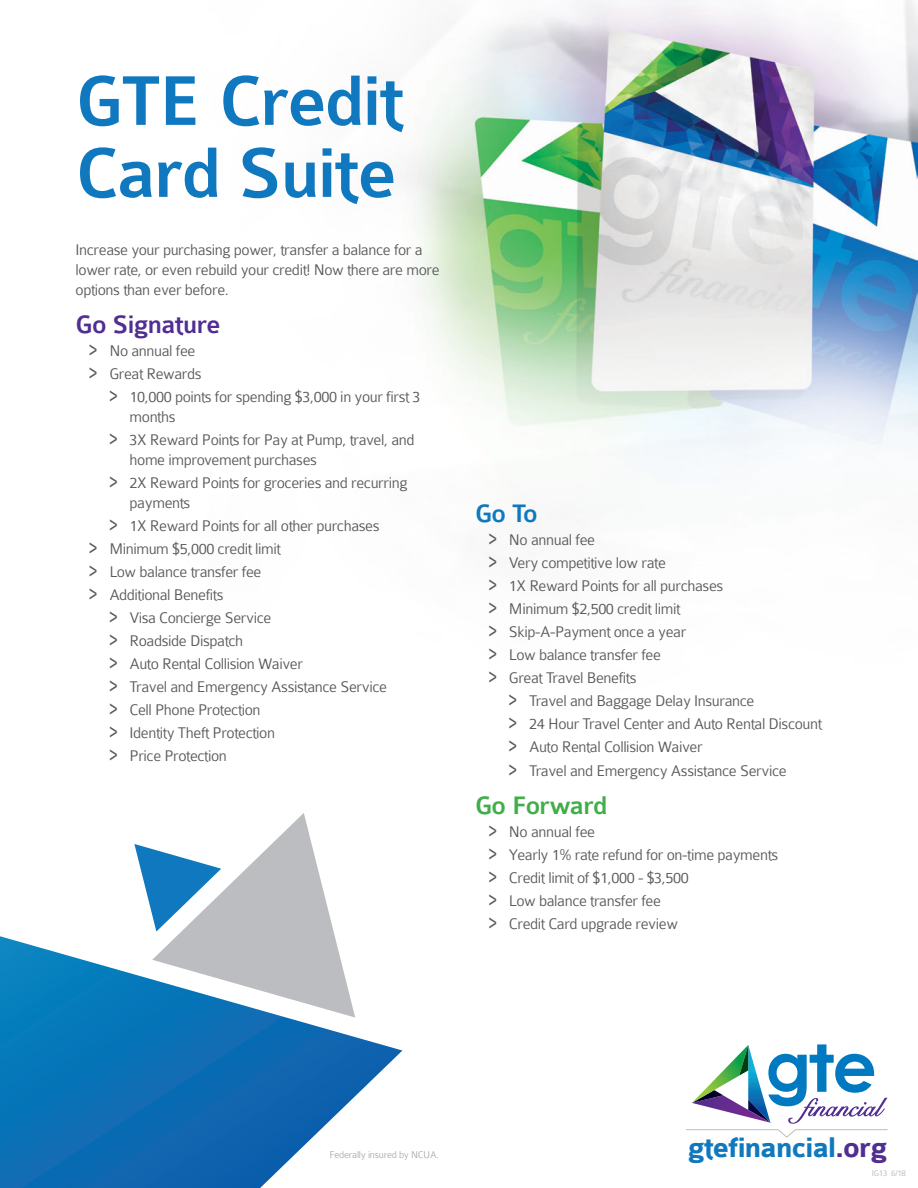
<style>
.page{position:relative;width:918px;height:1188px;background:#fff}
.page>*{position:absolute;margin:0;border:0;box-sizing:border-box;transform-origin:0 0}
.t1{font:500 75px/72px "Colaborate";letter-spacing:-.025em;color:#1078bf}
.t2{font:700 30px "Colaborate";letter-spacing:-.025em;color:#1078bf}
.t3{font:500 27px "Colaborate";letter-spacing:-.025em;color:#502e92}
.t4{font:500 27px "Colaborate";letter-spacing:-.025em;color:#40ae49}
.t5{font:500 27px "Colaborate";color:#1078bf}
.t6{font:300 16.5px/23.1px "Colaborate";letter-spacing:-.025em;color:#57585a}
.t7{font:300 10.5px "Colaborate";letter-spacing:-.025em;color:#aaabaf}
.t8{font:300 9px "Colaborate";letter-spacing:-.025em;color:#b7b8bb}
.s1{font-size:26.4px}
.s2{color:#502e92}
</style>
<div class="page">
<img style="left:402px;top:0;width:516px;height:1051px">
<svg style="left:685px;top:1044px;width:203px;height:94px"></svg>
<svg style="left:134px;top:813px;width:201px;height:123px"></svg>
<svg style="left:0;top:936px;width:402px;height:252px"></svg>
<h1 class="t1" style="left:76px;top:67px;width:330px">GTE Credit<br>Card Suite</h1>
<p class="t6" style="left:76px;top:240px;width:366px;line-height:19.8px">Increase your purchasing power, transfer a balance for a lower rate, or even rebuild your credit! Now there are more options than ever before.</p>
<h3 class="t3" style="left:76px;top:311px;width:147px">Go Signature</h3>
<p class="t6" style="left:89px;top:339px;width:108px"><span class="s1">&gt;</span> No annual fee</p>
<p class="t6" style="left:89px;top:363px;width:114px"><span class="s1">&gt;</span> Great Rewards</p>
<p class="t6" style="left:109px;top:386px;width:313px"><span class="s1">&gt;</span> 10,000 points for spending $3,000 in your first 3</p>
<p class="t6" style="left:109px;top:405px;width:307px;text-indent:20px">months<br><span class="s1">&gt;</span> 3X Reward Points for Pay at Pump, travel, and</p>
<p class="t6" style="left:109px;top:448px;width:300px;text-indent:20px">home improvement purchases<br><span class="s1">&gt;</span> 2X Reward Points for groceries and recurring</p>
<p class="t6" style="left:130px;top:491px;width:62px">payments</p>
<p class="t6" style="left:109px;top:514px;width:272px"><span class="s1">&gt;</span> 1X Reward Points for all other purchases</p>
<p class="t6" style="left:89px;top:537px;width:193px"><span class="s1">&gt;</span> Minimum $5,000 credit limit</p>
<p class="t6" style="left:89px;top:560px;width:174px"><span class="s1">&gt;</span> Low balance transfer fee</p>
<p class="t6" style="left:89px;top:583px;width:136px"><span class="s1">&gt;</span> Additional Benefits</p>
<p class="t6" style="left:109px;top:606px;width:164px"><span class="s1">&gt;</span> Visa Concierge Service</p>
<p class="t6" style="left:109px;top:629px;width:135px"><span class="s1">&gt;</span> Roadside Dispatch</p>
<p class="t6" style="left:109px;top:652px;width:195px"><span class="s1">&gt;</span> Auto Rental Collision Waiver</p>
<p class="t6" style="left:109px;top:675px;width:279px"><span class="s1">&gt;</span> Travel and Emergency Assistance Service</p>
<p class="t6" style="left:109px;top:698px;width:153px"><span class="s1">&gt;</span> Cell Phone Protection</p>
<p class="t6" style="left:109px;top:721px;width:167px"><span class="s1">&gt;</span> Identity Theft Protection</p>
<p class="t6" style="left:109px;top:744px;width:119px"><span class="s1">&gt;</span> Price Protection</p>
<h3 class="t5" style="left:475px;top:500px;width:64px">Go To</h3>
<p class="t6" style="left:489px;top:528px;width:236px"><span class="s1">&gt;</span> No annual fee<br><span class="s1">&gt;</span> Very competitive low rate<br><span class="s1">&gt;</span> 1X Reward Points for all purchases <span class="s1">&gt;</span> Minimum $2,500 credit limit<br><span class="s1">&gt;</span> Skip-A-Payment once a year<br><span class="s1">&gt;</span> Low balance transfer fee<br><span class="s1">&gt;</span> Great Travel Benefits</p>
<p class="t6" style="left:509px;top:690px;width:314px"><span class="s1">&gt;</span> Travel and Baggage Delay Insurance<br><span class="s1">&gt;</span> 24 Hour Travel Center and Auto Rental Discount <span class="s1">&gt;</span> Auto Rental Collision Waiver<br><span class="s1">&gt;</span> Travel and Emergency Assistance Service</p>
<h3 class="t4" style="left:475px;top:792px;width:134px">Go Forward</h3>
<p class="t6" style="left:489px;top:821px;width:291px"><span class="s1">&gt;</span> No annual fee<br><span class="s1">&gt;</span> Yearly 1% rate refund for on-time payments <span class="s1">&gt;</span> Credit limit of $1,000 - $3,500<br><span class="s1">&gt;</span> Low balance transfer fee<br><span class="s1">&gt;</span> Credit Card upgrade review</p>
<p class="t7" style="left:329px;top:1149px;width:111px">Federally insured by NCUA.</p>
<h2 class="t2" style="left:688px;top:1132px;width:201px">gtefinancial<span class="s2">.org</span></h2>
<p class="t8" style="left:872px;top:1168px;width:36px">IG13 6/18</p>
</div>
